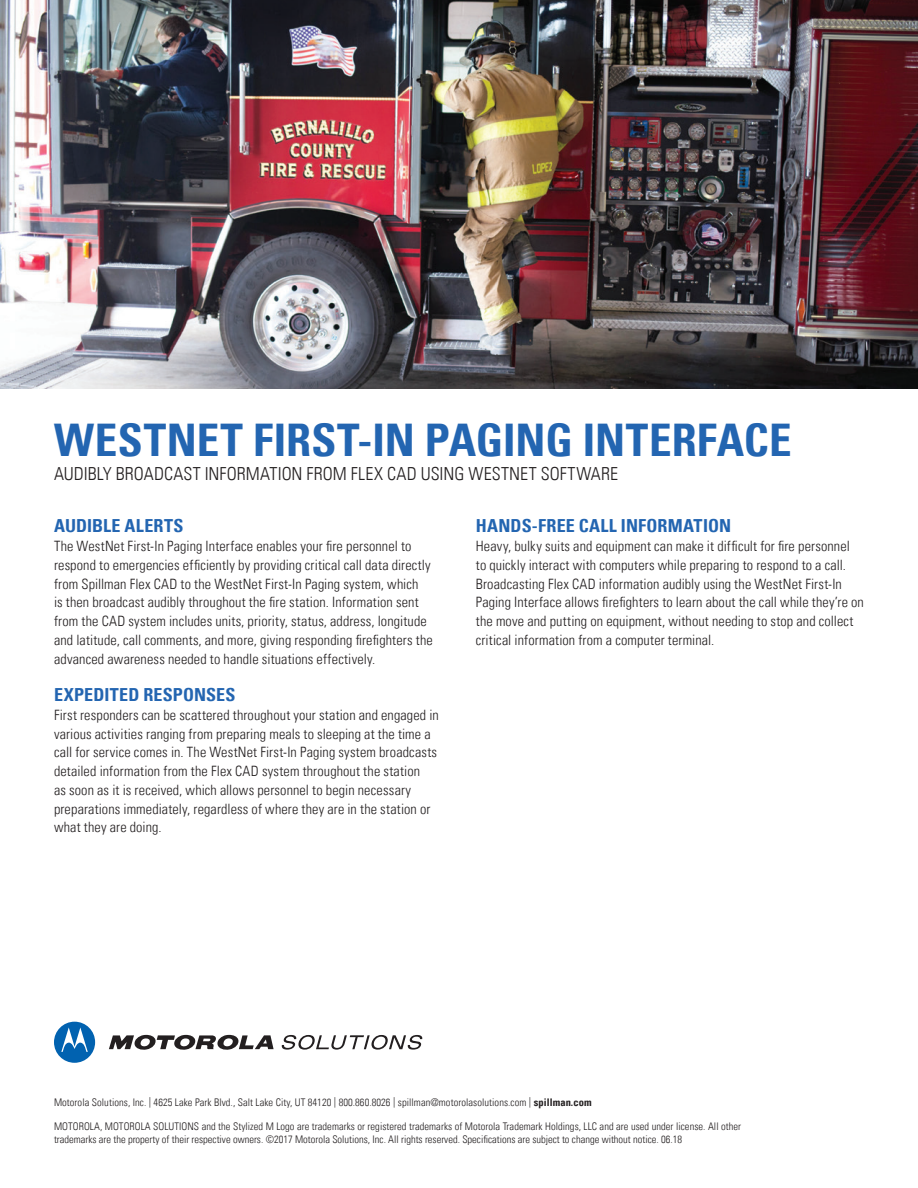
<style>
.page{position:relative;width:918px;height:1188px;background:#fff}
.page>*{position:absolute;margin:0;border:0;box-sizing:border-box;transform-origin:0 0}
.Body_Text{font:700 condensed 45px "Univers LT";letter-spacing:.005em;color:#2365b1}
.Body_Text-2{font:300 condensed 18px "Univers LT";color:#231f20}
.Body_Text-3{font:700 condensed 18px "Univers LT";letter-spacing:.01em;color:#2365b1}
.t1{font:300 condensed 14.25px/18.8px "Univers LT";letter-spacing:.01em;color:#231f20}
.t2{font:300 condensed 10.5px/12.6px "Univers LT";letter-spacing:.005em;color:#231f20}
.s1{font-weight:700}
</style>
<div class="page">
<svg style="left:109px;top:1035px;width:165px;height:15px"></svg>
<svg style="left:54px;top:1022px;width:41px;height:41px"></svg>
<svg style="left:282px;top:1035px;width:140px;height:15px"></svg>
<img style="left:0;top:0;width:918px;height:389px">
<p class="Body_Text" style="left:54px;top:413px;width:739px">WESTNET FIRST-IN PAGING INTERFACE</p>
<p class="Body_Text-2" style="left:54px;top:463px;width:566px">AUDIBLY BROADCAST INFORMATION FROM FLEX CAD USING WESTNET SOFTWARE</p>
<p class="Body_Text-3" style="left:54px;top:515px;width:131px">AUDIBLE ALERTS</p>
<p class="t1" style="left:54px;top:537px;width:380px">The WestNet First-In Paging Interface enables your fire personnel to respond to emergencies efficiently by providing critical call data directly from Spillman Flex CAD to the WestNet First-In Paging system, which<br>is then broadcast audibly throughout the fire station. Information sent from the CAD system includes units, priority, status, address, longitude and latitude, call comments, and more, giving responding firefighters the advanced awareness needed to handle situations effectively.</p>
<p class="Body_Text-3" style="left:54px;top:684px;width:183px">EXPEDITED RESPONSES</p>
<p class="t1" style="left:54px;top:706px;width:386px">First responders can be scattered throughout your station and engaged in various activities ranging from preparing meals to sleeping at the time a call for service comes in. The WestNet First-In Paging system broadcasts detailed information from the Flex CAD system throughout the station<br>as soon as it is received, which allows personnel to begin necessary preparations immediately, regardless of where they are in the station or what they are doing.</p>
<p class="Body_Text-3" style="left:476px;top:515px;width:257px">HANDS-FREE CALL INFORMATION</p>
<p class="t1" style="left:476px;top:537px;width:390px">Heavy, bulky suits and equipment can make it difficult for fire personnel<br>to quickly interact with computers while preparing to respond to a call.<br>Broadcasting Flex CAD information audibly using the WestNet First-In Paging Interface allows firefighters to learn about the call while they’re on the move and putting on equipment, without needing to stop and collect critical information from a computer terminal.</p>
<p class="t2" style="left:54px;top:1096px;width:539px">Motorola Solutions, Inc. | 4625 Lake Park Blvd., Salt Lake City, UT 84120 | 800.860.8026 | spillman@motorolasolutions.com | <span class="s1">spillman.com</span></p>
<p class="t2" style="left:54px;top:1120px;width:688px">MOTOROLA, MOTOROLA SOLUTIONS and the Stylized M Logo are trademarks or registered trademarks of Motorola Trademark Holdings, LLC and are used under license. All other trademarks are the property of their respective owners. ©2017 Motorola Solutions, Inc. All rights reserved. Specifications are subject to change without notice. 06.18</p>
</div>
